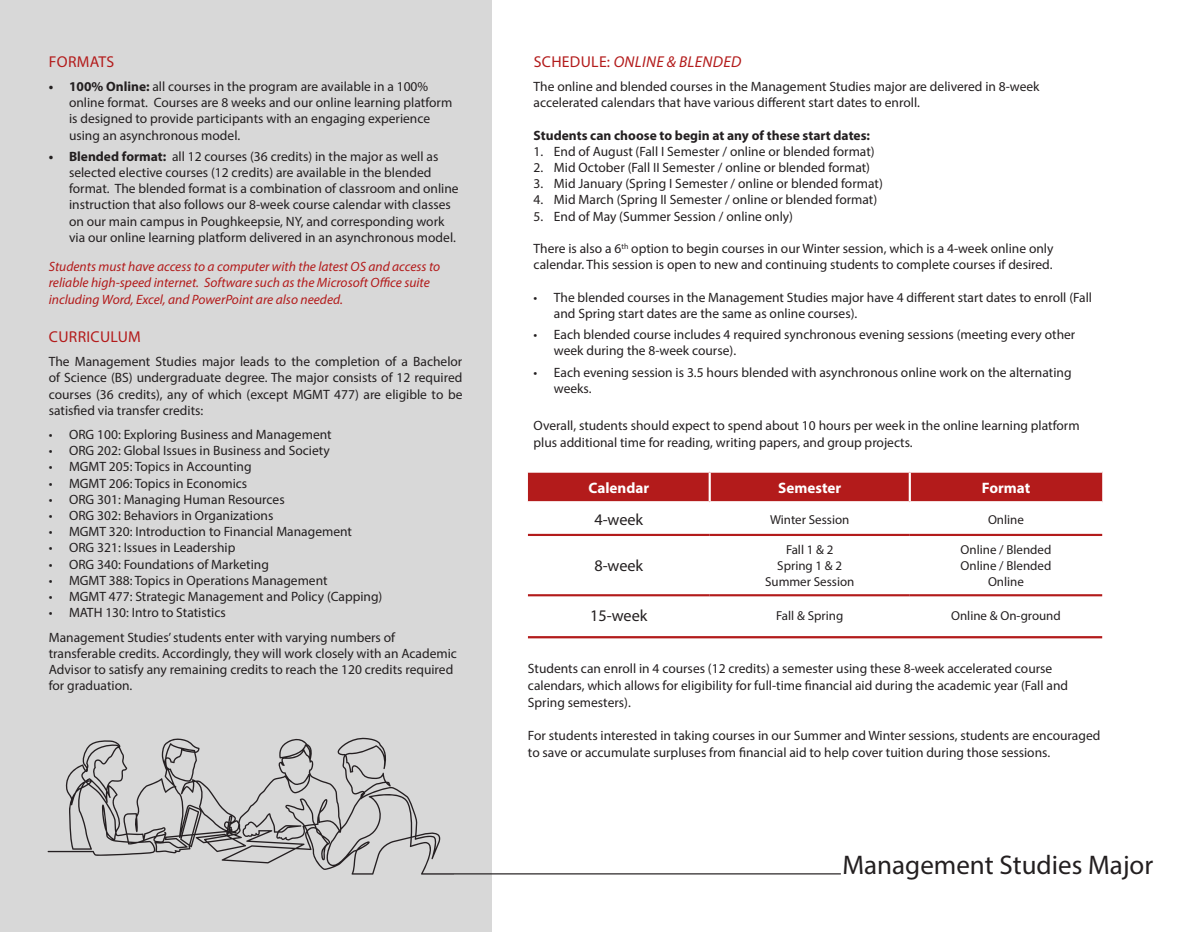
<style>
.page{position:relative;width:1202px;height:932px;background:#fff}
.page>*{position:absolute;margin:0;border:0;box-sizing:border-box;transform-origin:0 0}
.t1{font:27px "Myriad Pro";color:#231f20}
.t2{font:16.2px "Myriad Pro";color:#231f20}
.t3{font:italic 15.75px "Myriad Pro";letter-spacing:.02em;color:#b31b1b}
.t4{font:15.75px "Myriad Pro";letter-spacing:.02em;color:#b31b1b}
.t5{font:700 15.15px "Myriad Pro";color:#fff}
.t6{font:13.5px/16.2px "Myriad Pro";color:#231f20}
.t7{font:italic 13.5px/16.2px "Myriad Pro";color:#b31b1b}
.t8{font:700 13.5px "Myriad Pro";color:#231f20}
.t9{font:12.9px "Myriad Pro";color:#231f20}
.s1{font-weight:700}
.s2{font-style:normal}
</style>
<div class="page">
<div style="left:0;top:0;width:491px;height:932px;background:#d8d8d8"></div>
<svg style="left:48px;top:737px;width:405px;height:137px"></svg>
<hr style="left:453px;top:873px;width:388px;height:1px;background:#231f20">
<div style="left:528px;top:472px;width:574px;height:29px;background:#b31b1b"></div>
<hr style="left:708px;top:472px;width:3px;height:29px;background:#fff">
<hr style="left:908px;top:472px;width:3px;height:29px;background:#fff">
<hr style="left:528px;top:534px;width:181px;height:2px;background:#b31b1b">
<hr style="left:709px;top:534px;width:200px;height:2px;background:#b31b1b">
<hr style="left:909px;top:534px;width:193px;height:2px;background:#b31b1b">
<hr style="left:528px;top:594px;width:181px;height:2px;background:#b31b1b">
<hr style="left:709px;top:594px;width:200px;height:2px;background:#b31b1b">
<hr style="left:909px;top:594px;width:193px;height:2px;background:#b31b1b">
<hr style="left:528px;top:636px;width:574px;height:2px;background:#b31b1b">
<p class="t4" style="left:49px;top:52px;width:67px">FORMATS</p>
<p class="t6" style="left:69px;top:78px;width:385px;text-indent:-20px"><span class="s1">• 100% Online:</span> all courses in the program are available in a 100% online format. Courses are 8 weeks and our online learning platform is designed to provide participants with an engaging experience using an asynchronous model.</p>
<p class="t6" style="left:69px;top:148px;width:391px;text-indent:-20px"><span class="s1">• Blended format:</span> all 12 courses (36 credits) in the major as well as selected elective courses (12 credits) are available in the blended format. The blended format is a combination of classroom and online instruction that also follows our 8-week course calendar with classes on our main campus in Poughkeepsie, NY, and corresponding work via our online learning platform delivered in an asynchronous model.</p>
<p class="t7" style="left:49px;top:258px;width:393px">Students must have access to a computer with the latest OS and access to reliable high-speed internet. Software such as the Microsoft Office suite including Word, Excel, and PowerPoint are also needed.</p>
<p class="t4" style="left:49px;top:327px;width:93px">CURRICULUM</p>
<p class="t6" style="left:49px;top:353px;width:415px;text-align:justify">The Management Studies major leads to the completion of a Bachelor of Science (BS) undergraduate degree. The major consists of 12 required courses (36 credits), any of which (except MGMT 477) are eligible to be satisfied via transfer credits:</p>
<p class="t6" style="left:49px;top:426px;width:284px">• ORG 100: Exploring Business and Management</p>
<p class="t6" style="left:49px;top:442px;width:282px">• ORG 202: Global Issues in Business and Society</p>
<p class="t6" style="left:49px;top:458px;width:204px">• MGMT 205: Topics in Accounting</p>
<p class="t6" style="left:49px;top:475px;width:200px">• MGMT 206: Topics in Economics</p>
<p class="t6" style="left:49px;top:491px;width:237px">• ORG 301: Managing Human Resources</p>
<p class="t6" style="left:49px;top:507px;width:226px">• ORG 302: Behaviors in Organizations</p>
<p class="t6" style="left:49px;top:523px;width:305px">• MGMT 320: Introduction to Financial Management</p>
<p class="t6" style="left:49px;top:539px;width:188px">• ORG 321: Issues in Leadership</p>
<p class="t6" style="left:49px;top:556px;width:222px">• ORG 340: Foundations of Marketing</p>
<p class="t6" style="left:49px;top:572px;width:280px">• MGMT 388: Topics in Operations Management</p>
<p class="t6" style="left:49px;top:588px;width:335px">• MGMT 477: Strategic Management and Policy (Capping)</p>
<p class="t6" style="left:49px;top:604px;width:179px">• MATH 130: Intro to Statistics</p>
<p class="t6" style="left:49px;top:628px;width:410px">Management Studies’ students enter with varying numbers of transferable credits. Accordingly, they will work closely with an Academic Advisor to satisfy any remaining credits to reach the 120 credits required for graduation.</p>
<p class="t3" style="left:534px;top:52px;width:209px"><span class="s2">SCHEDULE:</span> ONLINE &amp; BLENDED</p>
<p class="t6" style="left:533px;top:78px;width:507px">The online and blended courses in the Management Studies major are delivered in 8-week accelerated calendars that have various different start dates to enroll.</p>
<p class="t8" style="left:533px;top:126px;width:338px">Students can choose to begin at any of these start dates:</p>
<p class="t6" style="left:533px;top:143px;width:342px">1. End of August (Fall I Semester / online or blended format)</p>
<p class="t6" style="left:533px;top:159px;width:338px">2. Mid October (Fall II Semester / online or blended format)</p>
<p class="t6" style="left:533px;top:175px;width:351px">3. Mid January (Spring I Semester / online or blended format)</p>
<p class="t6" style="left:533px;top:191px;width:345px">4. Mid March (Spring II Semester / online or blended format)</p>
<p class="t6" style="left:533px;top:208px;width:261px">5. End of May (Summer Session / online only)</p>
<p class="t6" style="left:533px;top:240px;width:521px">There is also a 6<sup>th</sup> option to begin courses in our Winter session, which is a 4-week online only calendar. This session is open to new and continuing students to complete courses if desired.</p>
<p class="t6" style="left:554px;top:289px;width:539px;text-indent:-20px">• The blended courses in the Management Studies major have 4 different start dates to enroll (Fall and Spring start dates are the same as online courses).</p>
<p class="t6" style="left:554px;top:326px;width:523px;text-indent:-20px">• Each blended course includes 4 required synchronous evening sessions (meeting every other week during the 8-week course).</p>
<p class="t6" style="left:554px;top:364px;width:519px;text-indent:-20px">• Each evening session is 3.5 hours blended with asynchronous online work on the alternating weeks.</p>
<p class="t6" style="left:533px;top:417px;width:547px;line-height:16.8px">Overall, students should expect to spend about 10 hours per week in the online learning platform plus additional time for reading, writing papers, and group projects.</p>
<p class="t5" style="left:588px;top:477px;width:62px">Calendar</p>
<p class="t5" style="left:778px;top:477px;width:65px">Semester</p>
<p class="t5" style="left:981px;top:477px;width:50px">Format</p>
<p class="t2" style="left:594px;top:510px;width:50px">4-week</p>
<p class="t9" style="left:770px;top:511px;width:81px">Winter Session</p>
<p class="t9" style="left:988px;top:511px;width:37px">Online</p>
<p class="t2" style="left:594px;top:555px;width:50px">8-week</p>
<p class="t9" style="left:786px;top:542px;width:49px">Fall 1 &amp; 2</p>
<p class="t9" style="left:777px;top:557px;width:66px">Spring 1 &amp; 2</p>
<p class="t9" style="left:765px;top:573px;width:91px">Summer Session</p>
<p class="t9" style="left:960px;top:542px;width:92px">Online / Blended</p>
<p class="t9" style="left:960px;top:557px;width:92px">Online / Blended</p>
<p class="t9" style="left:988px;top:573px;width:37px">Online</p>
<p class="t2" style="left:590px;top:605px;width:59px">15-week</p>
<p class="t9" style="left:776px;top:607px;width:68px">Fall &amp; Spring</p>
<p class="t9" style="left:951px;top:607px;width:111px">Online &amp; On-ground</p>
<p class="t6" style="left:528px;top:659px;width:541px;line-height:16.8px">Students can enroll in 4 courses (12 credits) a semester using these 8-week accelerated course calendars, which allows for eligibility for full-time financial aid during the academic year (Fall and<br>Spring semesters).</p>
<p class="t6" style="left:528px;top:727px;width:574px;line-height:16.8px">For students interested in taking courses in our Summer and Winter sessions, students are encouraged to save or accumulate surpluses from financial aid to help cover tuition during those sessions.</p>
<p class="t1" style="left:842px;top:848px;width:312px">Management Studies Major</p>
</div>
